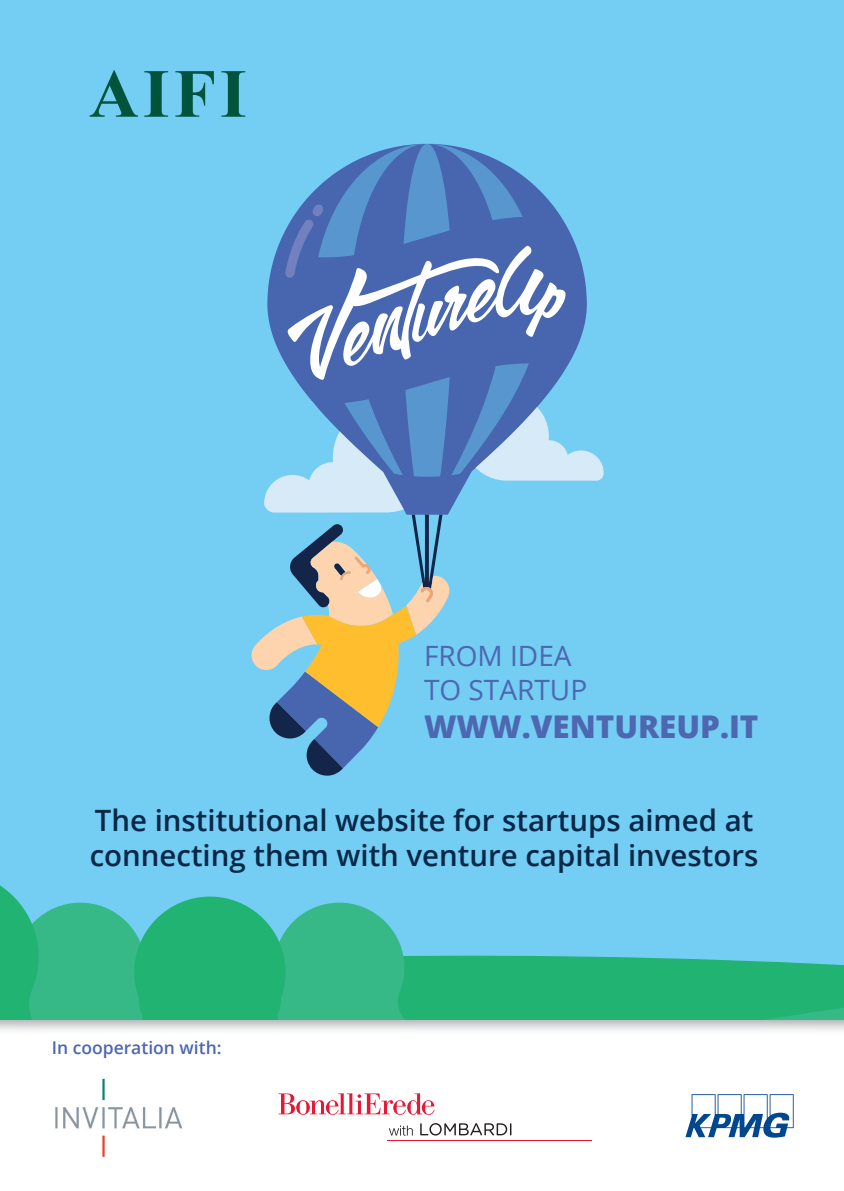
<style>
.page{position:relative;width:844px;height:1191px;background:#fff}
.page>*{position:absolute;margin:0;border:0;box-sizing:border-box;transform-origin:0 0}
.t1{font:800 31.32px "Open Sans";color:#4d67b0}
.t2{font:600 29.4px/35px "Open Sans";color:#072848}
.t3{font:28px/33.6px "Open Sans";color:#4d67b0}
.t4{font:600 17.5px "Open Sans";color:#4d67b0}
</style>
<div class="page">
<div style="left:0;top:0;width:843px;height:1019px;background:#74cdf3"></div>
<svg style="left:251px;top:144px;width:352px;height:631px"></svg>
<svg style="left:0;top:885px;width:843px;height:134px"></svg>
<svg style="left:90px;top:70px;width:48px;height:47px"></svg>
<svg style="left:144px;top:71px;width:24px;height:46px"></svg>
<svg style="left:175px;top:71px;width:39px;height:46px"></svg>
<svg style="left:221px;top:71px;width:24px;height:46px"></svg>
<svg style="left:685px;top:1094px;width:109px;height:44px"></svg>
<img style="left:55px;top:1078px;width:128px;height:79px">
<svg style="left:420px;top:1123px;width:91px;height:12px"></svg>
<svg style="left:389px;top:1125px;width:23px;height:10px"></svg>
<svg style="left:278px;top:1093px;width:156px;height:21px"></svg>
<hr style="left:387px;top:1139px;width:204px;height:1px;background:#e51836">
<p class="t3" style="left:424px;top:638px;width:165px">FROM IDEA<br>TO STARTUP</p>
<p class="t1" style="left:424px;top:703px;width:336px">WWW.VENTUREUP.IT</p>
<p class="t2" style="left:90px;top:802px;width:670px">The institutional website for startups aimed at connecting them with venture capital investors</p>
<p class="t4" style="left:52px;top:1035px;width:171px">In cooperation with:</p>
</div>
